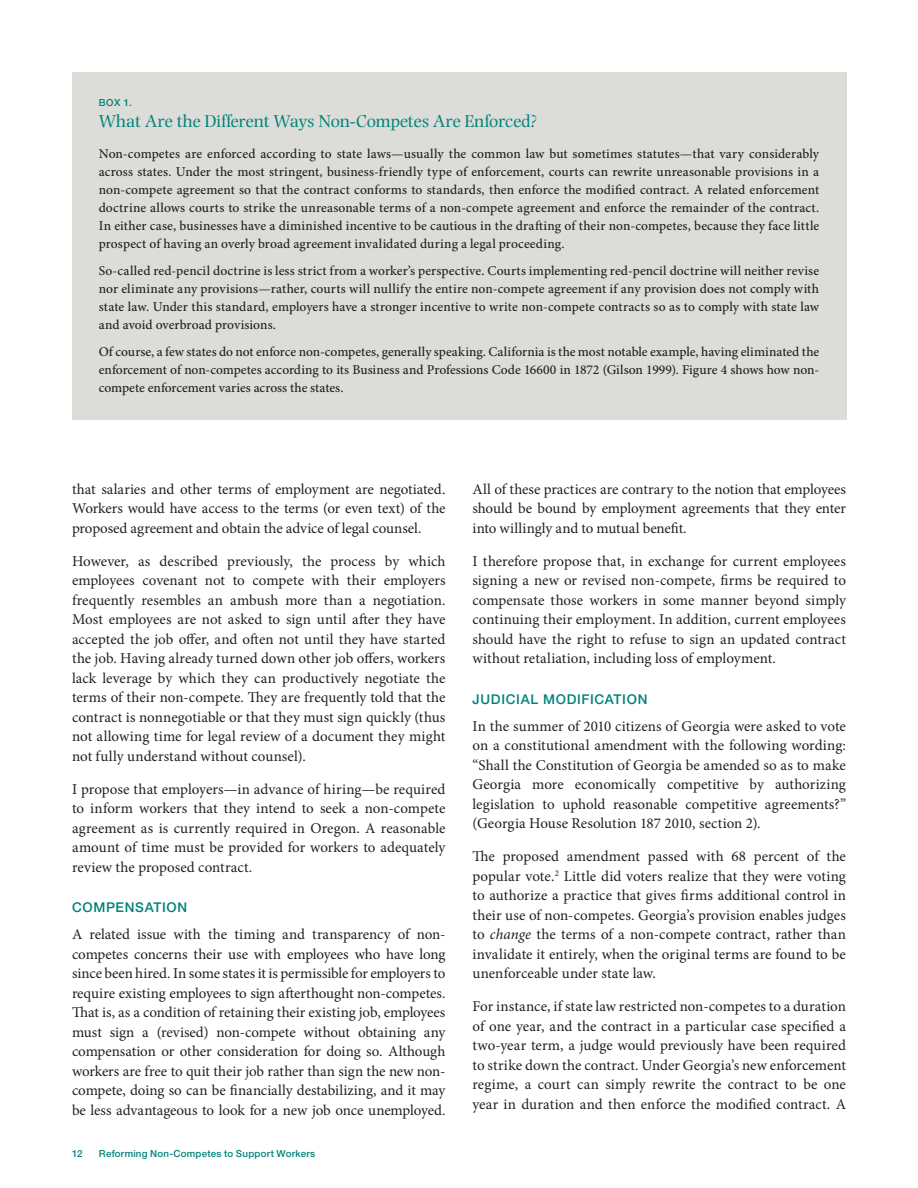
<style>
.page{position:relative;width:918px;height:1188px;background:#fff}
.page>*{position:absolute;margin:0;border:0;box-sizing:border-box;transform-origin:0 0}
.t1{font:18px "Photina MT Std";letter-spacing:-.005em;color:#00827a}
.t2{font:15px/19.5px "Minion Pro";color:#231f20;text-align:justify}
.t3{font:500 13.5px/18px "Minion Pro";color:#231f20;text-align:justify}
.t4{font:500 13.5px "Helvetica Neue LT Std";letter-spacing:.05em;color:#00827a}
.t5{font:500 9.75px "Helvetica Neue LT Std";letter-spacing:.025em;color:#00827a}
.s1{font-style:italic}
</style>
<div class="page">
<div style="left:72px;top:72px;width:774px;height:347px;background:#dcdcd8"></div>
<p class="t5" style="left:99px;top:97px;width:35px">BOX 1.</p>
<p class="t1" style="left:99px;top:111px;width:440px">What Are the Different Ways Non-Competes Are Enforced?</p>
<p class="t3" style="left:99px;top:145px;width:722px">Non-competes are enforced according to state laws—usually the common law but sometimes statutes—that vary considerably across states. Under the most stringent, business-friendly type of enforcement, courts can rewrite unreasonable provisions in a non-compete agreement so that the contract conforms to standards, then enforce the modified contract. A related enforcement doctrine allows courts to strike the unreasonable terms of a non-compete agreement and enforce the remainder of the contract.<br>In either case, businesses have a diminished incentive to be cautious in the drafting of their non-competes, because they face little prospect of having an overly broad agreement invalidated during a legal proceeding.</p>
<p class="t3" style="left:99px;top:262px;width:722px">So-called red-pencil doctrine is less strict from a worker’s perspective. Courts implementing red-pencil doctrine will neither revise nor eliminate any provisions—rather, courts will nullify the entire non-compete agreement if any provision does not comply with state law. Under this standard, employers have a stronger incentive to write non-compete contracts so as to comply with state law and avoid overbroad provisions.</p>
<p class="t3" style="left:99px;top:343px;width:722px">Of course, a few states do not enforce non-competes, generally speaking. California is the most notable example, having eliminated the enforcement of non-competes according to its Business and Professions Code 16600 in 1872 (Gilson 1999). Figure 4 shows how non&shy;compete enforcement varies across the states.</p>
<p class="t2" style="left:72px;top:479px;width:375px">that salaries and other terms of employment are negotiated.<br>Workers would have access to the terms (or even text) of the proposed agreement and obtain the advice of legal counsel.</p>
<p class="t2" style="left:72px;top:551px;width:375px">However, as described previously, the process by which employees covenant not to compete with their employers frequently resembles an ambush more than a negotiation.<br>Most employees are not asked to sign until after they have accepted the job offer, and often not until they have started the job. Having already turned down other job offers, workers lack leverage by which they can productively negotiate the terms of their non-compete. They are frequently told that the contract is nonnegotiable or that they must sign quickly (thus not allowing time for legal review of a document they might not fully understand without counsel).</p>
<p class="t2" style="left:72px;top:779px;width:375px">I propose that employers—in advance of hiring—be required to inform workers that they intend to seek a non-compete agreement as is currently required in Oregon. A reasonable amount of time must be provided for workers to adequately review the proposed contract.</p>
<p class="t4" style="left:72px;top:900px;width:117px">COMPENSATION</p>
<p class="t2" style="left:72px;top:925px;width:375px">A related issue with the timing and transparency of non&shy;competes concerns their use with employees who have long since been hired. In some states it is permissible for employers to require existing employees to sign afterthought non-competes.<br>That is, as a condition of retaining their existing job, employees must sign a (revised) non-compete without obtaining any compensation or other consideration for doing so. Although workers are free to quit their job rather than sign the new non&shy;compete, doing so can be financially destabilizing, and it may be less advantageous to look for a new job once unemployed.</p>
<p class="t5" style="left:72px;top:1147px;width:12px">12</p>
<p class="t5" style="left:99px;top:1147px;width:218px">Reforming Non-Competes to Support Workers</p>
<p class="t2" style="left:473px;top:479px;width:375px">All of these practices are contrary to the notion that employees should be bound by employment agreements that they enter into willingly and to mutual benefit.</p>
<p class="t2" style="left:473px;top:551px;width:375px">I therefore propose that, in exchange for current employees signing a new or revised non-compete, firms be required to compensate those workers in some manner beyond simply continuing their employment. In addition, current employees should have the right to refuse to sign an updated contract without retaliation, including loss of employment.</p>
<p class="t4" style="left:472px;top:691px;width:176px">JUDICIAL MODIFICATION</p>
<p class="t2" style="left:472px;top:716px;width:375px">In the summer of 2010 citizens of Georgia were asked to vote on a constitutional amendment with the following wording: “Shall the Constitution of Georgia be amended so as to make Georgia more economically competitive by authorizing legislation to uphold reasonable competitive agreements?” (Georgia House Resolution 187 2010, section 2).</p>
<p class="t2" style="left:472px;top:847px;width:375px">The proposed amendment passed with 68 percent of the popular vote.<sup>2</sup> Little did voters realize that they were voting to authorize a practice that gives firms additional control in their use of non-competes. Georgia’s provision enables judges to <span class="s1">change</span> the terms of a non-compete contract, rather than invalidate it entirely, when the original terms are found to be unenforceable under state law.</p>
<p class="t2" style="left:473px;top:997px;width:375px">For instance, if state law restricted non-competes to a duration of one year, and the contract in a particular case specified a two-year term, a judge would previously have been required to strike down the contract. Under Georgia’s new enforcement regime, a court can simply rewrite the contract to be one year in duration and then enforce the modified contract. A</p>
</div>
